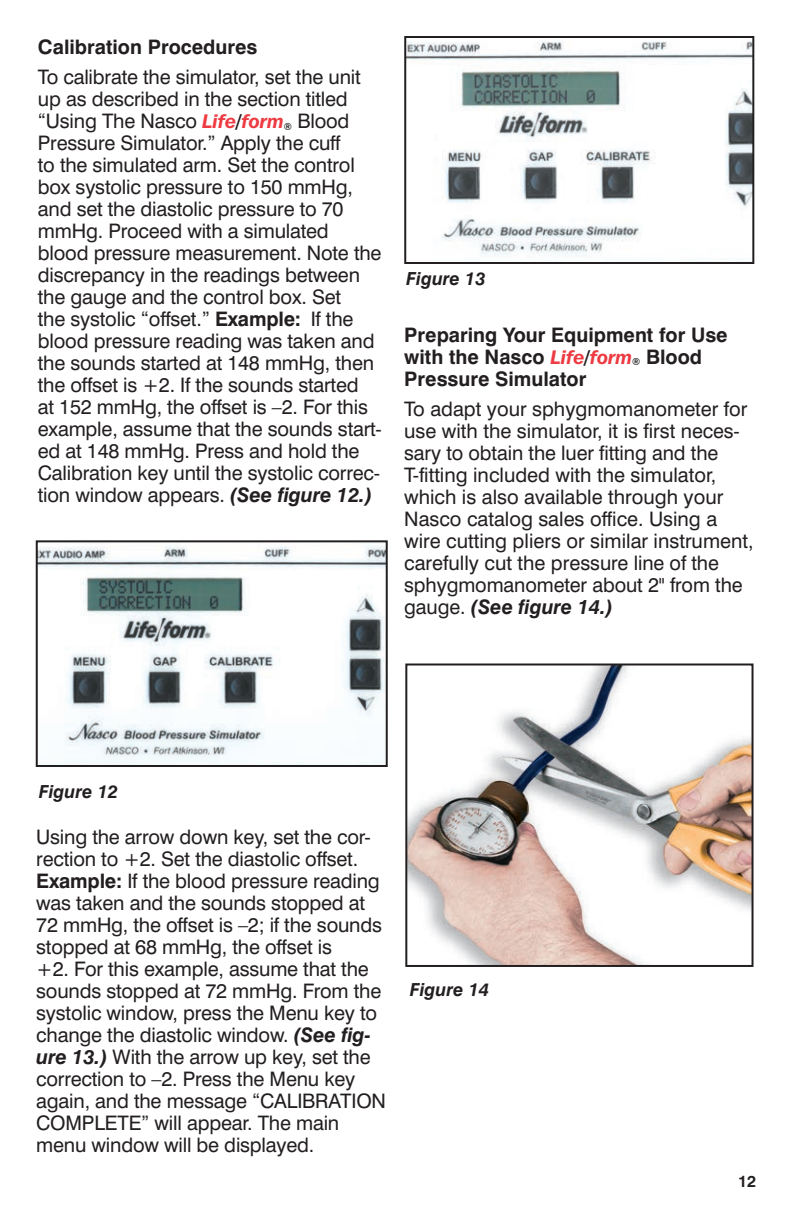
<style>
.page{position:relative;width:792px;height:1224px;background:#fff}
.page>*{position:absolute;margin:0;border:0;box-sizing:border-box;transform-origin:0 0}
.t1{font:20px/22px "Swiss 721 BT";letter-spacing:-.01em;color:#231f20}
.t2{font:700 20px/22px "Swiss 721 BT";color:#231f20}
.t3{font:italic 700 18px "Swiss 721 BT";color:#231f20}
.t4{font:700 16px "Swiss 721 BT";color:#231f20}
.s1{font-family:"Franklin Gothic IT Cby BT";font-weight:600;font-style:italic;font-size:19.6px;color:#ee3a41}
.s2{font-family:"Franklin Gothic IT Cby BT";font-weight:600;font-style:italic;font-size:19.6px}
.s3{font-family:"Franklin Gothic IT Cby BT";font-weight:600;font-style:italic;font-size:9.8px}
.s4{font-weight:700}
.s5{font-weight:700;font-style:italic}
</style>
<div class="page">
<img style="left:39px;top:543px;width:346px;height:221px">
<div style="left:36px;top:540px;width:352px;height:227px;border:2px solid #231f20"></div>
<img style="left:407px;top:41px;width:344px;height:216px">
<div style="left:404px;top:36px;width:350px;height:228px;border:2px solid #231f20"></div>
<img style="left:408px;top:667px;width:343px;height:297px">
<div style="left:405px;top:664px;width:349px;height:303px;border:2px solid #231f20"></div>
<p class="t2" style="left:38px;top:36px;width:221px">Calibration Procedures</p>
<p class="t1" style="left:38px;top:66px;width:345px">To calibrate the simulator, set the unit up as described in the section titled “Using The Nasco <span class="s1">Life</span><span class="s2">/</span><span class="s1">form</span><span class="s3">®</span> Blood Pressure Simulator.” Apply the cuff<br>to the simulated arm. Set the control box systolic pressure to 150 mmHg, and set the diastolic pressure to 70 mmHg. Proceed with a simulated blood pressure measurement. Note the discrepancy in the readings between the gauge and the control box. Set<br>the systolic “offset.” <span class="s4">Example:</span> If the blood pressure reading was taken and the sounds started at 148 mmHg, then the offset is +2. If the sounds started<br>at 152 mmHg, the offset is –2. For this example, assume that the sounds start&shy;ed at 148 mmHg. Press and hold the Calibration key until the systolic correc&shy;tion window appears. <span class="s5">(See figure 12.)</span></p>
<p class="t3" style="left:406px;top:268px;width:81px">Figure 13</p>
<p class="t2" style="left:404px;top:323px;width:325px">Preparing Your Equipment for Use with the Nasco <span class="s1">Life</span><span class="s2">/</span><span class="s1">form</span><span class="s3">®</span> Blood<br>Pressure Simulator</p>
<p class="t1" style="left:404px;top:397px;width:351px">To adapt your sphygmomanometer for use with the simulator, it is first neces&shy;sary to obtain the luer fitting and the T-fitting included with the simulator, which is also available through your Nasco catalog sales office. Using a wire cutting pliers or similar instrument, carefully cut the pressure line of the sphygmomanometer about 2" from the gauge. <span class="s5">(See figure 14.)</span></p>
<p class="t3" style="left:39px;top:780px;width:81px">Figure 12</p>
<p class="t1" style="left:36px;top:826px;width:351px">Using the arrow down key, set the cor&shy;rection to +2. Set the diastolic offset.<br><span class="s4">Example:</span> If the blood pressure reading was taken and the sounds stopped at 72 mmHg, the offset is –2; if the sounds stopped at 68 mmHg, the offset is<br>+2. For this example, assume that the sounds stopped at 72 mmHg. From the systolic window, press the Menu key to change the diastolic window. <span class="s5">(See fig&shy;ure 13.)</span> With the arrow up key, set the correction to –2. Press the Menu key again, and the message “CALIBRATION COMPLETE” will appear. The main menu window will be displayed.</p>
<p class="t3" style="left:410px;top:979px;width:81px">Figure 14</p>
<p class="t4" style="left:738px;top:1171px;width:20px">12</p>
</div>
